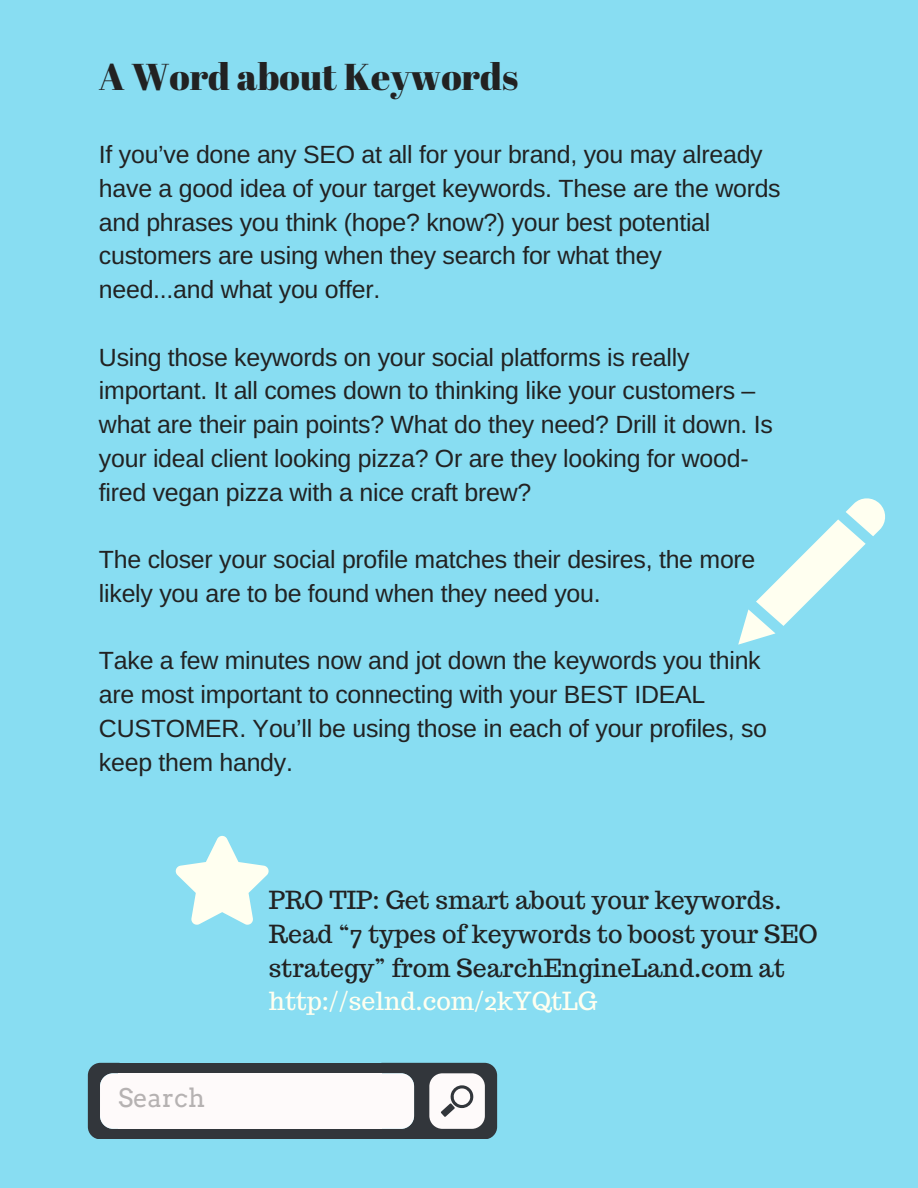
<style>
.page{position:relative;width:918px;height:1188px;background:#88ddf2}
.page>*{position:absolute;margin:0;border:0;box-sizing:border-box;transform-origin:0 0}
.t1{font:37.35px "Abril Fatface";color:#222}
.t2{font:25.65px "Arvo";color:#b6b2b2}
.t3{font:24.9px/33.8px "Arimo";letter-spacing:-.01em;color:#222}
.t4{font:24.9px/33.8px "Trocchi";color:#222}
.t5{font:24.9px "Trocchi";color:#fffff0}
</style>
<div class="page">
<svg style="left:738px;top:498px;width:147px;height:147px"></svg>
<svg style="left:175px;top:836px;width:94px;height:89px"></svg>
<svg style="left:88px;top:1063px;width:31px;height:75px;background:#8a8c90"></svg>
<svg style="left:382px;top:1063px;width:115px;height:75px;background:#999a9c"></svg>
<div style="left:119px;top:1063px;width:263px;height:10px;background:#32363b"></div>
<div style="left:119px;top:1129px;width:263px;height:9px;background:#32363b"></div>
<div style="left:119px;top:1073px;width:263px;height:56px;background:#fefafa"></div>
<h1 class="t1" style="left:99px;top:50px;width:421px">A Word about Keywords</h1>
<p class="t3" style="left:99px;top:138px;width:683px">If you’ve done any SEO at all for your brand, you may already have a good idea of your target keywords. These are the words and phrases you think (hope? know?) your best potential customers are using when they search for what they need...and what you offer.</p>
<p class="t3" style="left:99px;top:340px;width:676px">Using those keywords on your social platforms is really important. It all comes down to thinking like your customers – what are their pain points? What do they need? Drill it down. Is your ideal client looking pizza? Or are they looking for wood&shy;fired vegan pizza with a nice craft brew?</p>
<p class="t3" style="left:99px;top:543px;width:658px">The closer your social profile matches their desires, the more likely you are to be found when they need you.</p>
<p class="t3" style="left:99px;top:644px;width:670px">Take a few minutes now and jot down the keywords you think are most important to connecting with your BEST IDEAL CUSTOMER. You’ll be using those in each of your profiles, so keep them handy.</p>
<p class="t2" style="left:118px;top:1082px;width:88px">Search</p>
<p class="t4" style="left:269px;top:883px;width:550px">PRO TIP: Get smart about your keywords.<br>Read “7 types of keywords to boost your SEO strategy” from SearchEngineLand.com at</p>
<p class="t5" style="left:269px;top:985px;width:330px">http://selnd.com/2kYQtLG</p>
</div>
